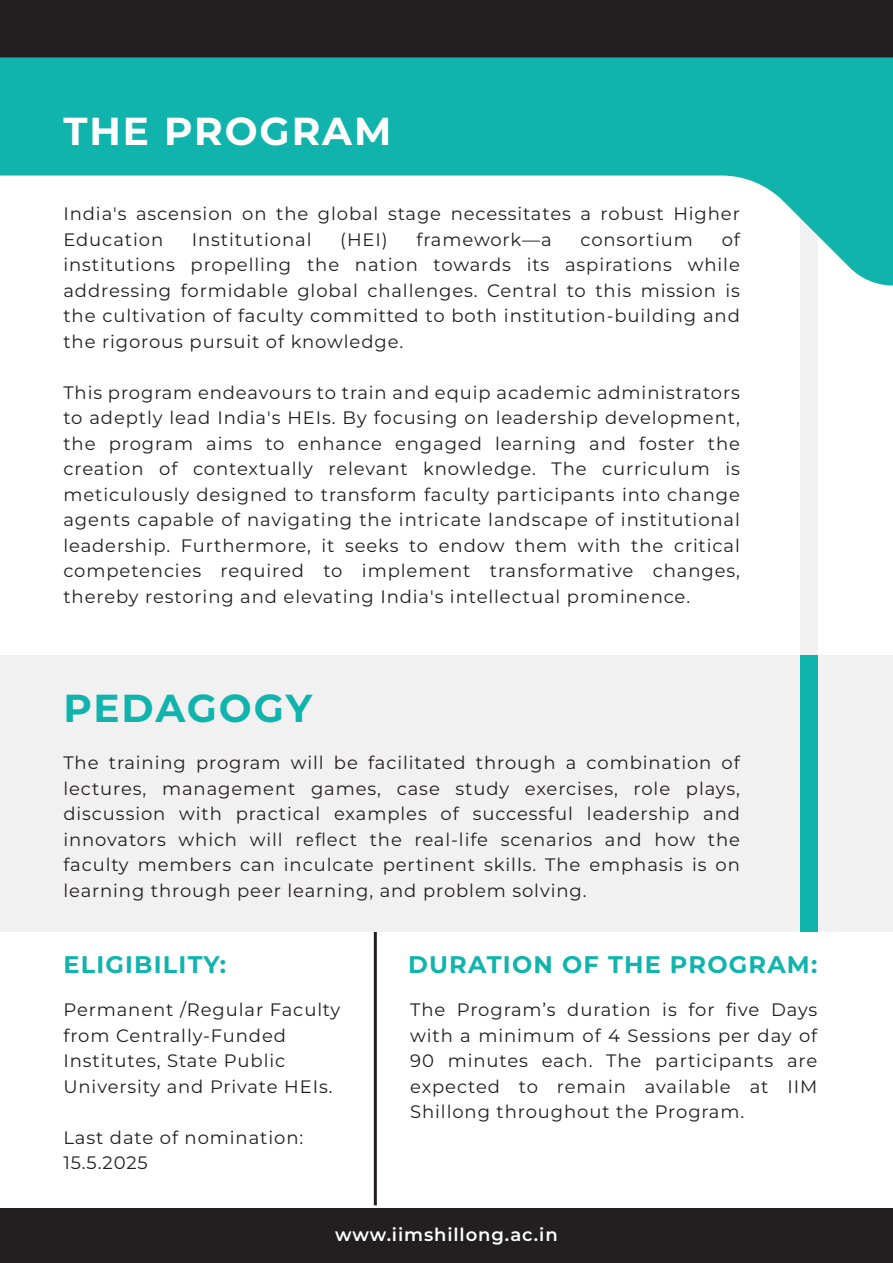
<style>
.page{position:relative;width:893px;height:1263px;background:#fff}
.page>*{position:absolute;margin:0;border:0;box-sizing:border-box;transform-origin:0 0}
.t1{font:700 39px "Montserrat";letter-spacing:.05em;color:#fff}
.t2{font:700 39px "Montserrat";letter-spacing:.05em;color:#10b4ac}
.t3{font:700 24px "Montserrat";letter-spacing:.05em;color:#10b4ac}
.t4{font:18px/25.5px "Montserrat";letter-spacing:.05em;color:#231f20;text-align:justify}
.t5{font:600 18px "Montserrat";letter-spacing:.05em;color:#fff}
</style>
<div class="page">
<hr style="left:374px;top:928px;width:3px;height:277px;background:#231f20">
<div style="left:800px;top:183px;width:17px;height:471px;background:#f1f1f2"></div>
<svg style="left:0;top:57px;width:893px;height:229px;fill:#10b4ac"></svg>
<div style="left:0;top:0;width:893px;height:57px;background:#231f20"></div>
<div style="left:0;top:1208px;width:893px;height:55px;background:#231f20"></div>
<div style="left:0;top:654px;width:893px;height:277px;background:#f1f1f2"></div>
<div style="left:800px;top:654px;width:17px;height:277px;background:#10b4ac"></div>
<h1 class="t1" style="left:63px;top:103px;width:329px">THE PROGRAM</h1>
<p class="t4" style="left:63px;top:202px;width:678px">India's ascension on the global stage necessitates a robust Higher<br>Education</p>
<p class="t4" style="left:63px;top:228px;width:678px;text-indent:658px">of institutions propelling the nation towards its aspirations while addressing formidable global challenges. Central to this mission is the cultivation of faculty committed to both institution-building and the rigorous pursuit of knowledge.</p>
<p class="t4" style="left:63px;top:381px;width:678px">This program endeavours to train and equip academic administrators to adeptly lead India's HEIs. By focusing on leadership development, the program aims to enhance engaged learning and foster the creation of contextually relevant knowledge. The curriculum is meticulously designed to transform faculty participants into change agents capable of navigating the intricate landscape of institutional leadership. Furthermore, it seeks to endow them with the critical competencies required to implement transformative changes, thereby restoring and elevating India's intellectual prominence.</p>
<p class="t4" style="left:192px;top:228px;width:121px">Institutional</p>
<p class="t4" style="left:340px;top:228px;width:49px">(HEI)</p>
<p class="t4" style="left:416px;top:228px;width:137px">framework—a</p>
<p class="t4" style="left:580px;top:228px;width:114px">consortium</p>
<h1 class="t2" style="left:63px;top:680px;width:250px">PEDAGOGY</h1>
<p class="t4" style="left:63px;top:751px;width:678px">The training program will be facilitated through a combination of lectures, management games, case study exercises, role plays, discussion with practical examples of successful leadership and innovators which will reflect the real-life scenarios and how the faculty members can inculcate pertinent skills. The emphasis is on learning through peer learning, and problem solving.</p>
<h2 class="t3" style="left:63px;top:947px;width:164px">ELIGIBILITY:</h2>
<p class="t4" style="left:63px;top:998px;width:278px;text-align:left">Permanent /Regular Faculty from Centrally-Funded<br>Institutes, State Public<br>University and Private HEIs.</p>
<p class="t4" style="left:63px;top:1126px;width:241px">Last date of nomination:<br>15.5.2025</p>
<h2 class="t3" style="left:408px;top:947px;width:411px">DURATION OF THE PROGRAM:</h2>
<p class="t4" style="left:410px;top:998px;width:409px">The Program’s duration is for five Days with a minimum of 4 Sessions per day of 90 minutes each. The participants are expected to remain available at IIM Shillong throughout the Program.</p>
<p class="t5" style="left:335px;top:1221px;width:224px">www.iimshillong.ac.in</p>
</div>
